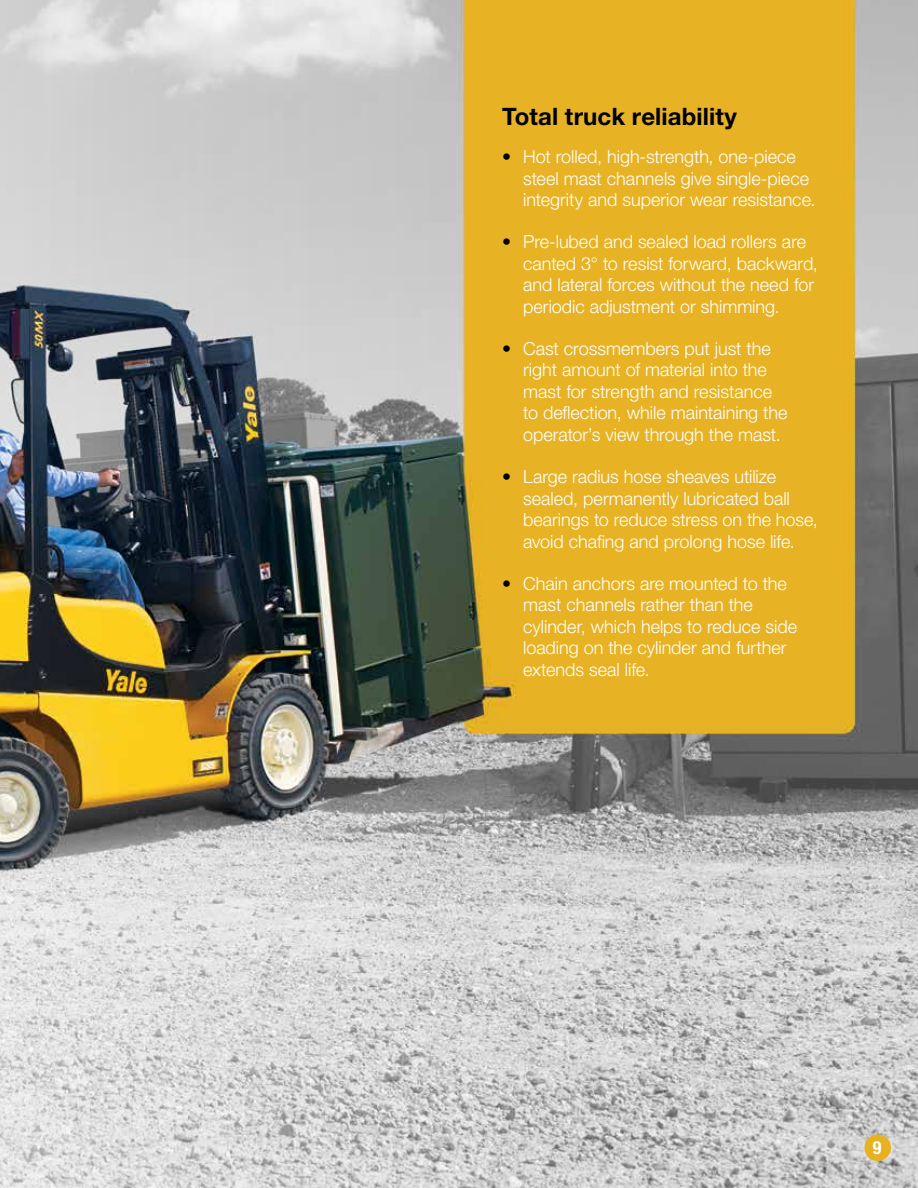
<style>
.page{position:relative;width:918px;height:1188px;background:#fff}
.page>*{position:absolute;margin:0;border:0;box-sizing:border-box;transform-origin:0 0}
.t1{font:700 24px "Helvetica Neue LT Std";letter-spacing:.005em;color:#000}
.t2{font:300 18px/21.6px "Helvetica Neue LT Std";color:#fff}
.t3{font:700 condensed 18px "Helvetica Neue LT Std";color:#fff}
.s1{color:#000}
</style>
<div class="page">
<img style="left:0;top:0;width:918px;height:1188px">
<div style="left:864px;top:1134px;width:27px;height:27px;background:#e7b222;border-radius:50%"></div>
<h1 class="t1" style="left:502px;top:102px;width:236px">Total truck reliability</h1>
<p class="t2" style="left:523px;top:145px;width:294px;text-indent:-21px"><span class="s1">•</span> Hot rolled, high-strength, one-piece steel mast channels give single-piece integrity and superior wear resistance.</p>
<p class="t2" style="left:523px;top:230px;width:296px;text-indent:-21px"><span class="s1">•</span> Pre-lubed and sealed load rollers are canted 3° to resist forward, backward, and lateral forces without the need for periodic adjustment or shimming.</p>
<p class="t2" style="left:523px;top:337px;width:266px;text-indent:-21px"><span class="s1">•</span> Cast crossmembers put just the right amount of material into the mast for strength and resistance to deflection, while maintaining the operator’s view through the mast.</p>
<p class="t2" style="left:523px;top:465px;width:296px;text-indent:-21px"><span class="s1">•</span> Large radius hose sheaves utilize sealed, permanently lubricated ball bearings to reduce stress on the hose, avoid chafing and prolong hose life.</p>
<p class="t2" style="left:523px;top:572px;width:275px;text-indent:-21px"><span class="s1">•</span> Chain anchors are mounted to the mast channels rather than the cylinder, which helps to reduce side loading on the cylinder and further extends seal life.</p>
<p class="t3" style="left:873px;top:1137px;width:10px">9</p>
</div>
